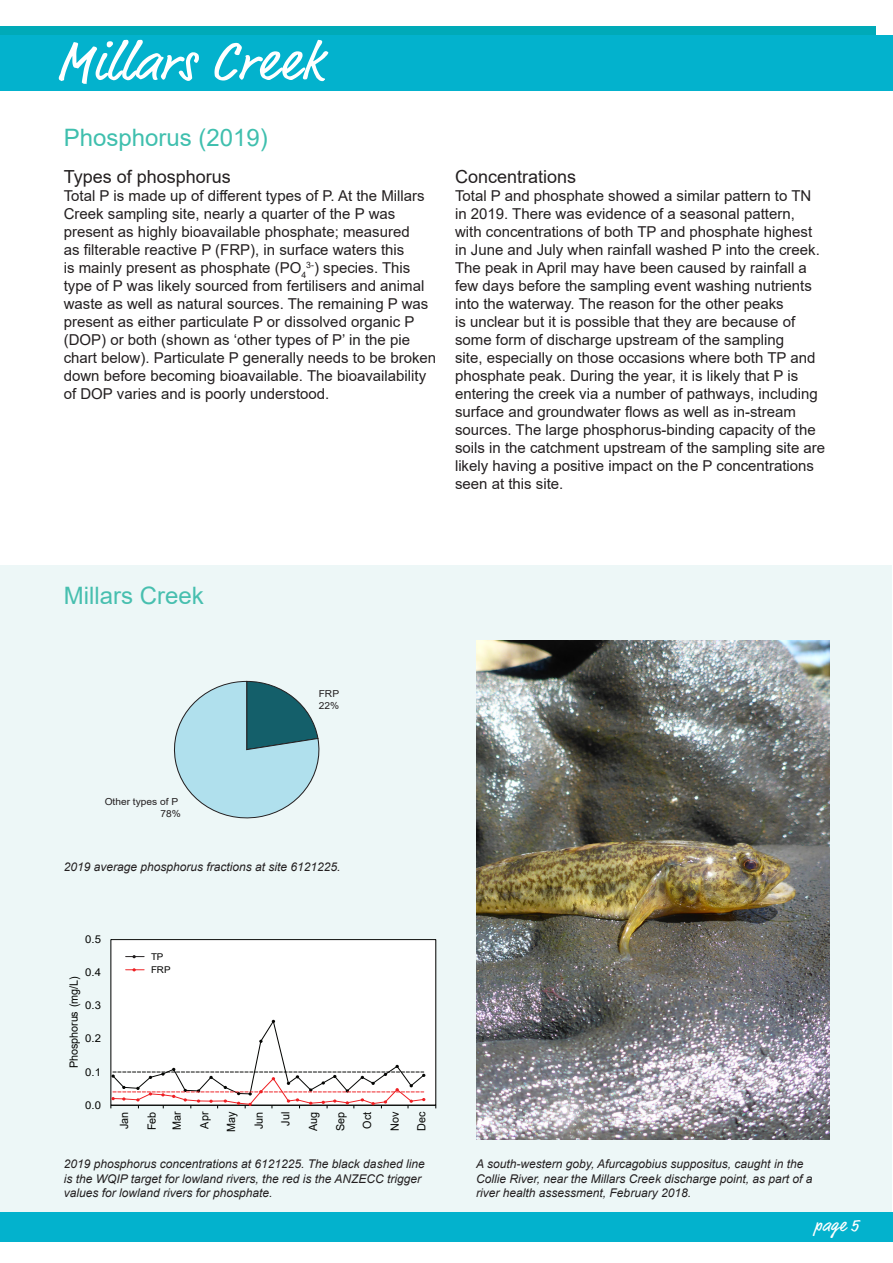
<style>
.page{position:relative;width:893px;height:1263px;background:#fff}
.page>*{position:absolute;margin:0;border:0;box-sizing:border-box;transform-origin:0 0}
.t1{font:54px "Market Web";letter-spacing:.035em;color:#fff}
.heading1{font:24px "Arial";color:#3fbfae}
.body_copy{font:24px "Arial";color:#47bfaf}
.sub-heading{font:18px "Arial";color:#231f20}
.t2{font:18px "Market Web";color:#fff}
.body_copy-2{font:15px/18px "Arial";color:#231f20}
.t3{font:italic 12px/14.4px "Arial";color:#231f20}
.t4{font:11.4px/24.9px "Arial";color:#040503;scale:.95 1}
.t5{font:10.8px "Arial";color:#040503;scale:1.05 1}
.t6{font:9.6px/11.6px "Arial";color:#231f20;text-align:right;scale:1.06 1}
.t7{font:9.3px/13.2px "Arial";color:#050504;scale:1.05 1}
</style>
<div class="page">
<div style="left:0;top:27px;width:875px;height:64px;background:#00aab8"></div>
<div style="left:0;top:35px;width:893px;height:56px;background:#03b2cd"></div>
<div style="left:0;top:1212px;width:893px;height:30px;background:#03b2cd"></div>
<div style="left:0;top:566px;width:891px;height:646px;background:#edf7f7"></div>
<div style="left:111px;top:939px;width:325px;height:166px;background:#fff"></div>
<div style="left:110px;top:939px;width:326px;height:166px;border:1px solid #040503"></div>
<hr style="left:111px;top:1105px;width:325px;height:1px;background:#040503">
<svg style="left:110px;top:1019px;width:315px;height:89px"></svg>
<svg style="left:126px;top:955px;width:18px;height:3px"></svg>
<svg style="left:126px;top:968px;width:18px;height:3px"></svg>
<svg style="left:174px;top:681px;width:146px;height:138px"></svg>
<img style="left:476px;top:641px;width:353px;height:499px">
<p class="t1" style="left:57px;top:30px;width:267px">Millars Creek</p>
<p class="heading1" style="left:64px;top:121px;width:206px">Phosphorus (2019)</p>
<p class="sub-heading" style="left:64px;top:164px;width:169px">Types of phosphorus</p>
<p class="body_copy-2" style="left:64px;top:187px;width:374px">Total P is made up of different types of P. At the Millars Creek sampling site, nearly a quarter of the P was present as highly bioavailable phosphate; measured<br>as filterable reactive P (FRP), in surface waters this<br>is mainly present as phosphate (PO<sub>4</sub><sup>3-</sup>) species. This type of P was likely sourced from fertilisers and animal waste as well as natural sources. The remaining P was present as either particulate P or dissolved organic P (DOP) or both (shown as ‘other types of P’ in the pie chart below). Particulate P generally needs to be broken down before becoming bioavailable. The bioavailability of DOP varies and is poorly understood.</p>
<p class="sub-heading" style="left:455px;top:164px;width:123px">Concentrations</p>
<p class="body_copy-2" style="left:455px;top:187px;width:372px">Total P and phosphate showed a similar pattern to TN in 2019. There was evidence of a seasonal pattern, with concentrations of both TP and phosphate highest in June and July when rainfall washed P into the creek.<br>The peak in April may have been caused by rainfall a few days before the sampling event washing nutrients into the waterway. The reason for the other peaks<br>is unclear but it is possible that they are because of some form of discharge upstream of the sampling<br>site, especially on those occasions where both TP and phosphate peak. During the year, it is likely that P is entering the creek via a number of pathways, including surface and groundwater flows as well as in-stream sources. The large phosphorus-binding capacity of the soils in the catchment upstream of the sampling site are likely having a positive impact on the P concentrations seen at this site.</p>
<p class="body_copy" style="left:64px;top:579px;width:141px">Millars Creek</p>
<p class="t6" style="left:105px;top:796px;width:73px">Other types of P<br>78%</p>
<p class="t6" style="left:319px;top:688px;width:21px;text-align:left">FRP<br>22%</p>
<p class="t3" style="left:64px;top:859px;width:278px">2019 average phosphorus fractions at site 6121225.</p>
<p class="t5" style="left:85px;top:932px;width:17px">0.5</p>
<p class="t5" style="left:85px;top:965px;width:17px">0.4</p>
<p class="t4" style="left:61px;top:1068px;width:99px;rotate:-90deg">Phosphorus (mg/L)</p>
<p class="t5" style="left:85px;top:998px;width:17px">0.3</p>
<p class="t5" style="left:85px;top:1031px;width:17px">0.2</p>
<p class="t5" style="left:85px;top:1064px;width:17px">0.1</p>
<p class="t5" style="left:85px;top:1097px;width:17px">0.0</p>
<p class="t7" style="left:151px;top:950px;width:20px">TP<br>FRP</p>
<p class="t4" style="left:112px;top:1129px;width:20px;rotate:-90deg">Jan</p>
<p class="t4" style="left:139px;top:1130px;width:21px;rotate:-90deg">Feb<br>Mar</p>
<p class="t4" style="left:192px;top:1129px;width:19px;rotate:-90deg">Apr</p>
<p class="t4" style="left:219px;top:1132px;width:23px;rotate:-90deg">May</p>
<p class="t4" style="left:246px;top:1129px;width:20px;rotate:-90deg">Jun</p>
<p class="t4" style="left:273px;top:1125px;width:16px;rotate:-90deg">Jul</p>
<p class="t4" style="left:300px;top:1131px;width:22px;rotate:-90deg">Aug</p>
<p class="t4" style="left:328px;top:1131px;width:22px;rotate:-90deg">Sep</p>
<p class="t4" style="left:355px;top:1129px;width:19px;rotate:-90deg">Oct</p>
<p class="t4" style="left:382px;top:1131px;width:22px;rotate:-90deg">Nov</p>
<p class="t4" style="left:409px;top:1131px;width:22px;rotate:-90deg">Dec</p>
<p class="t3" style="left:64px;top:1157px;width:362px">2019 phosphorus concentrations at 6121225. The black dashed line is the WQIP target for lowland rivers, the red is the ANZECC trigger values for lowland rivers for phosphate.</p>
<p class="t3" style="left:476px;top:1157px;width:338px">A south-western goby, Afurcagobius suppositus, caught in the<br>Collie River, near the Millars Creek discharge point, as part of a river health assessment, February 2018.</p>
<p class="t2" style="left:814px;top:1215px;width:46px">page 5</p>
</div>
